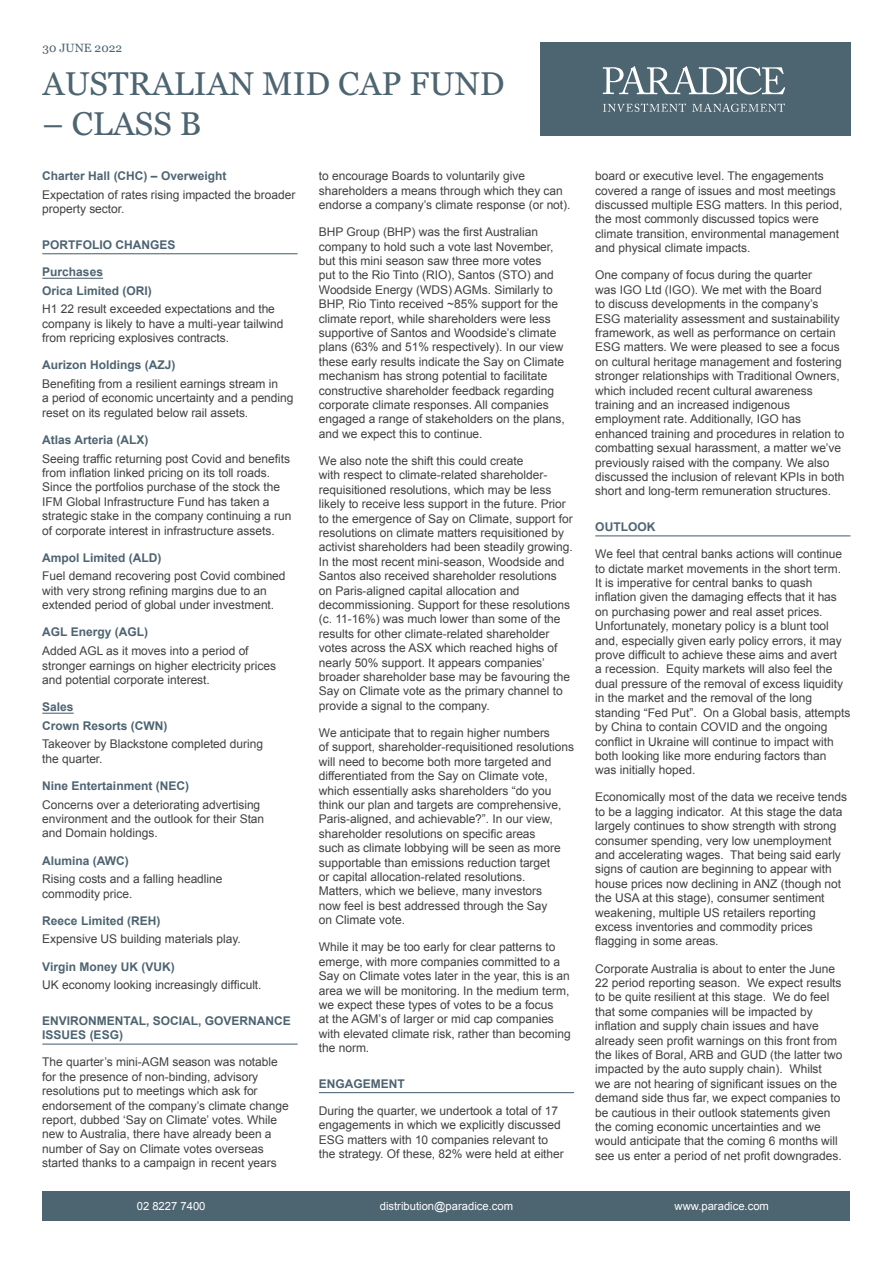
<style>
.page{position:relative;width:893px;height:1263px;background:#fff}
.page>*{position:absolute;margin:0;border:0;box-sizing:border-box;transform-origin:0 0}
.t1{font:33px "Georgia";color:#4d6471}
.t2{font:12px/14.4px "Arial";letter-spacing:-.005em;color:#414042}
.t3{font:700 12px/18.6px "Arial";color:#4d6471}
.t4{font:12px "Georgia";color:#4d6471}
.t5{font:11.25px "Arial";color:#fff}
</style>
<div class="page">
<div style="left:43px;top:1191px;width:807px;height:29px;background:#4d6471"></div>
<div style="left:540px;top:43px;width:310px;height:93px;background:#4d6471"></div>
<svg style="left:603px;top:103px;width:182px;height:9px"></svg>
<svg style="left:603px;top:66px;width:182px;height:29px"></svg>
<hr style="left:595px;top:535px;width:255px;height:1px;background:#4d6471">
<hr style="left:42px;top:253px;width:256px;height:1px;background:#4d6471">
<hr style="left:42px;top:278px;width:61px;height:1px;background:#4d6471">
<hr style="left:42px;top:713px;width:32px;height:1px;background:#4d6471">
<hr style="left:42px;top:1043px;width:256px;height:2px;background:#4d6471">
<hr style="left:319px;top:1092px;width:255px;height:1px;background:#4d6471">
<p class="t4" style="left:43px;top:41px;width:81px">30 JUNE 2022</p>
<h1 class="t1" style="left:43px;top:65px;width:463px">AUSTRALIAN MID CAP FUND</h1>
<h1 class="t1" style="left:43px;top:105px;width:160px">– CLASS B</h1>
<p class="t3" style="left:42px;top:167px;width:186px">Charter Hall (CHC) – Overweight</p>
<p class="t2" style="left:42px;top:187px;width:255px">Expectation of rates rising impacted the broader property sector.</p>
<p class="t3" style="left:42px;top:235px;width:135px">PORTFOLIO CHANGES</p>
<p class="t3" style="left:42px;top:263px;width:111px">Purchases<br>Orica Limited (ORI)</p>
<p class="t2" style="left:42px;top:302px;width:243px">H1 22 result exceeded expectations and the company is likely to have a multi-year tailwind from repricing explosives contracts.</p>
<p class="t3" style="left:42px;top:356px;width:135px">Aurizon Holdings (AZJ)</p>
<p class="t2" style="left:42px;top:377px;width:253px">Benefiting from a resilient earnings stream in<br>a period of economic uncertainty and a pending reset on its regulated below rail assets.</p>
<p class="t3" style="left:42px;top:430px;width:108px">Atlas Arteria (ALX)</p>
<p class="t2" style="left:42px;top:451px;width:251px">Seeing traffic returning post Covid and benefits from inflation linked pricing on its toll roads.<br>Since the portfolios purchase of the stock the IFM Global Infrastructure Fund has taken a strategic stake in the company continuing a run of corporate interest in infrastructure assets.</p>
<p class="t3" style="left:42px;top:548px;width:121px">Ampol Limited (ALD)</p>
<p class="t2" style="left:42px;top:569px;width:245px">Fuel demand recovering post Covid combined with very strong refining margins due to an extended period of global under investment.</p>
<p class="t3" style="left:42px;top:623px;width:107px">AGL Energy (AGL)</p>
<p class="t2" style="left:42px;top:644px;width:235px">Added AGL as it moves into a period of stronger earnings on higher electricity prices and potential corporate interest.</p>
<p class="t3" style="left:42px;top:697px;width:127px">Sales<br>Crown Resorts (CWN)</p>
<p class="t2" style="left:42px;top:737px;width:222px">Takeover by Blackstone completed during the quarter.</p>
<p class="t3" style="left:42px;top:776px;width:148px">Nine Entertainment (NEC)</p>
<p class="t2" style="left:42px;top:797px;width:223px">Concerns over a deteriorating advertising environment and the outlook for their Stan and Domain holdings.</p>
<p class="t3" style="left:42px;top:851px;width:88px">Alumina (AWC)</p>
<p class="t2" style="left:42px;top:872px;width:182px">Rising costs and a falling headline commodity price.</p>
<p class="t3" style="left:42px;top:911px;width:120px">Reece Limited (REH)</p>
<p class="t2" style="left:42px;top:932px;width:200px">Expensive US building materials play.</p>
<p class="t3" style="left:42px;top:957px;width:134px">Virgin Money UK (VUK)</p>
<p class="t2" style="left:42px;top:978px;width:221px">UK economy looking increasingly difficult.</p>
<p class="t3" style="left:42px;top:1013px;width:250px;line-height:14.4px">ENVIRONMENTAL, SOCIAL, GOVERNANCE<br>ISSUES (ESG)</p>
<p class="t2" style="left:42px;top:1055px;width:248px">The quarter’s mini-AGM season was notable for the presence of non-binding, advisory resolutions put to meetings which ask for endorsement of the company’s climate change report, dubbed ‘Say on Climate’ votes. While new to Australia, there have already been a number of Say on Climate votes overseas started thanks to a campaign in recent years</p>
<p class="t2" style="left:319px;top:169px;width:253px">to encourage Boards to voluntarily give shareholders a means through which they can endorse a company’s climate response (or not).</p>
<p class="t2" style="left:319px;top:225px;width:247px">BHP Group (BHP) was the first Australian company to hold such a vote last November, but this mini season saw three more votes<br>put to the Rio Tinto (RIO), Santos (STO) and Woodside Energy (WDS) AGMs. Similarly to BHP, Rio Tinto received ~85% support for the climate report, while shareholders were less supportive of Santos and Woodside’s climate plans (63% and 51% respectively). In our view these early results indicate the Say on Climate mechanism has strong potential to facilitate constructive shareholder feedback regarding corporate climate responses. All companies engaged a range of stakeholders on the plans, and we expect this to continue.</p>
<p class="t2" style="left:319px;top:454px;width:255px">We also note the shift this could create<br>with respect to climate-related shareholder&shy;requisitioned resolutions, which may be less likely to receive less support in the future. Prior to the emergence of Say on Climate, support for resolutions on climate matters requisitioned by activist shareholders had been steadily growing.<br>In the most recent mini-season, Woodside and Santos also received shareholder resolutions on Paris-aligned capital allocation and decommissioning. Support for these resolutions (c. 11-16%) was much lower than some of the results for other climate-related shareholder votes across the ASX which reached highs of nearly 50% support. It appears companies’ broader shareholder base may be favouring the Say on Climate vote as the primary channel to provide a signal to the company.</p>
<p class="t2" style="left:319px;top:725px;width:257px">We anticipate that to regain higher numbers<br>of support, shareholder-requisitioned resolutions will need to become both more targeted and differentiated from the Say on Climate vote, which essentially asks shareholders “do you think our plan and targets are comprehensive, Paris-aligned, and achievable?”. In our view, shareholder resolutions on specific areas<br>such as climate lobbying will be seen as more supportable than emissions reduction target<br>or capital allocation-related resolutions.<br>Matters, which we believe, many investors<br>now feel is best addressed through the Say<br>on Climate vote.</p>
<p class="t2" style="left:319px;top:940px;width:253px">While it may be too early for clear patterns to emerge, with more companies committed to a Say on Climate votes later in the year, this is an area we will be monitoring. In the medium term, we expect these types of votes to be a focus<br>at the AGM’s of larger or mid cap companies with elevated climate risk, rather than becoming the norm.</p>
<p class="t3" style="left:319px;top:1074px;width:88px">ENGAGEMENT</p>
<p class="t2" style="left:319px;top:1103px;width:246px">During the quarter, we undertook a total of 17 engagements in which we explicitly discussed ESG matters with 10 companies relevant to the strategy. Of these, 82% were held at either</p>
<p class="t2" style="left:595px;top:169px;width:249px">board or executive level. The engagements covered a range of issues and most meetings discussed multiple ESG matters. In this period, the most commonly discussed topics were climate transition, environmental management and physical climate impacts.</p>
<p class="t2" style="left:595px;top:268px;width:251px">One company of focus during the quarter<br>was IGO Ltd (IGO). We met with the Board<br>to discuss developments in the company’s ESG materiality assessment and sustainability framework, as well as performance on certain ESG matters. We were pleased to see a focus on cultural heritage management and fostering stronger relationships with Traditional Owners, which included recent cultural awareness training and an increased indigenous employment rate. Additionally, IGO has enhanced training and procedures in relation to combatting sexual harassment, a matter we’ve previously raised with the company. We also discussed the inclusion of relevant KPIs in both short and long-term remuneration structures.</p>
<p class="t3" style="left:595px;top:518px;width:61px">OUTLOOK</p>
<p class="t2" style="left:595px;top:547px;width:257px">We feel that central banks actions will continue to dictate market movements in the short term.<br>It is imperative for central banks to quash inflation given the damaging effects that it has on purchasing power and real asset prices.<br>Unfortunately, monetary policy is a blunt tool and, especially given early policy errors, it may prove difficult to achieve these aims and avert<br>a recession. Equity markets will also feel the dual pressure of the removal of excess liquidity in the market and the removal of the long standing “Fed Put”. On a Global basis, attempts by China to contain COVID and the ongoing conflict in Ukraine will continue to impact with both looking like more enduring factors than was initially hoped.</p>
<p class="t2" style="left:595px;top:790px;width:253px">Economically most of the data we receive tends to be a lagging indicator. At this stage the data largely continues to show strength with strong consumer spending, very low unemployment and accelerating wages. That being said early signs of caution are beginning to appear with house prices now declining in ANZ (though not the USA at this stage), consumer sentiment weakening, multiple US retailers reporting excess inventories and commodity prices flagging in some areas.</p>
<p class="t2" style="left:595px;top:961px;width:249px">Corporate Australia is about to enter the June 22 period reporting season. We expect results to be quite resilient at this stage. We do feel that some companies will be impacted by inflation and supply chain issues and have already seen profit warnings on this front from the likes of Boral, ARB and GUD (the latter two impacted by the auto supply chain). Whilst<br>we are not hearing of significant issues on the demand side thus far, we expect companies to be cautious in their outlook statements given the coming economic uncertainties and we would anticipate that the coming 6 months will see us enter a period of net profit downgrades.</p>
<p class="t5" style="left:137px;top:1199px;width:70px">02 8227 7400</p>
<p class="t5" style="left:380px;top:1199px;width:135px">distribution@paradice.com</p>
<p class="t5" style="left:675px;top:1199px;width:96px">www.paradice.com</p>
</div>
